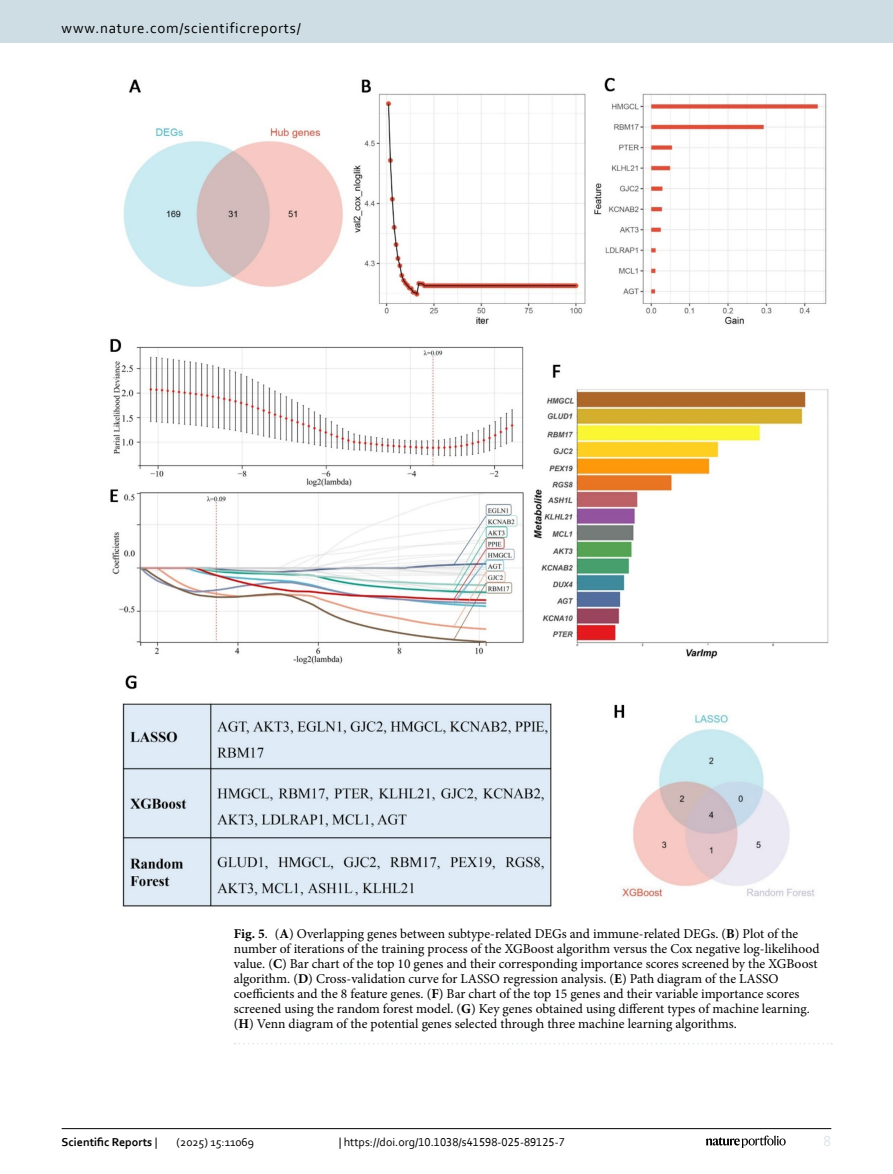
<style>
.page{position:relative;width:893px;height:1174px;background:#fff}
.page>*{position:absolute;margin:0;border:0;box-sizing:border-box;transform-origin:0 0}
.t1{font:15px "Corbel";letter-spacing:.05em;color:#000}
.t2{font:15px "Corbel";color:#d9e4eb}
.Figure_Caption{font:13.5px/15px "Minion Pro";color:#000}
.t3{font:12px "Corbel";color:#000}
.t4{font:700 12px "Corbel";color:#000}
.s1{font-weight:700}
.s2{font-weight:400}
</style>
<div class="page">
<img style="left:110px;top:77px;width:719px;height:830px">
<svg style="left:235px;top:1043px;width:597px;height:1px"></svg>
<hr style="left:62px;top:1128px;width:769px;height:1px;background:#000">
<svg style="left:706px;top:1135px;width:80px;height:12px"></svg>
<div style="left:0;top:0;width:893px;height:43px;background:#cedde4"></div>
<p class="t1" style="left:62px;top:18px;width:241px">www.nature.com/scientificreports/</p>
<p class="Figure_Caption" style="left:234px;top:926px;width:587px"><span class="s1">Fig. 5</span>. (<span class="s1">A</span>) Overlapping genes between subtype-related DEGs and immune-related DEGs. (<span class="s1">B</span>) Plot of the number of iterations of the training process of the XGBoost algorithm versus the Cox negative log-likelihood value. (<span class="s1">C</span>) Bar chart of the top 10 genes and their corresponding importance scores screened by the XGBoost algorithm. (<span class="s1">D</span>) Cross-validation curve for LASSO regression analysis. (<span class="s1">E</span>) Path diagram of the LASSO coefficients and the 8 feature genes. (<span class="s1">F</span>) Bar chart of the top 15 genes and their variable importance scores screened using the random forest model. (<span class="s1">G</span>) Key genes obtained using different types of machine learning. (<span class="s1">H</span>) Venn diagram of the potential genes selected through three machine learning algorithms.</p>
<p class="t4" style="left:62px;top:1134px;width:97px">Scientific Reports <span class="s2">|</span></p>
<p class="t3" style="left:177px;top:1134px;width:79px">(2025) 15:11069</p>
<p class="t3" style="left:339px;top:1134px;width:228px">| https://doi.org/10.1038/s41598-025-89125-7</p>
<p class="t2" style="left:824px;top:1132px;width:9px">8</p>
</div>
